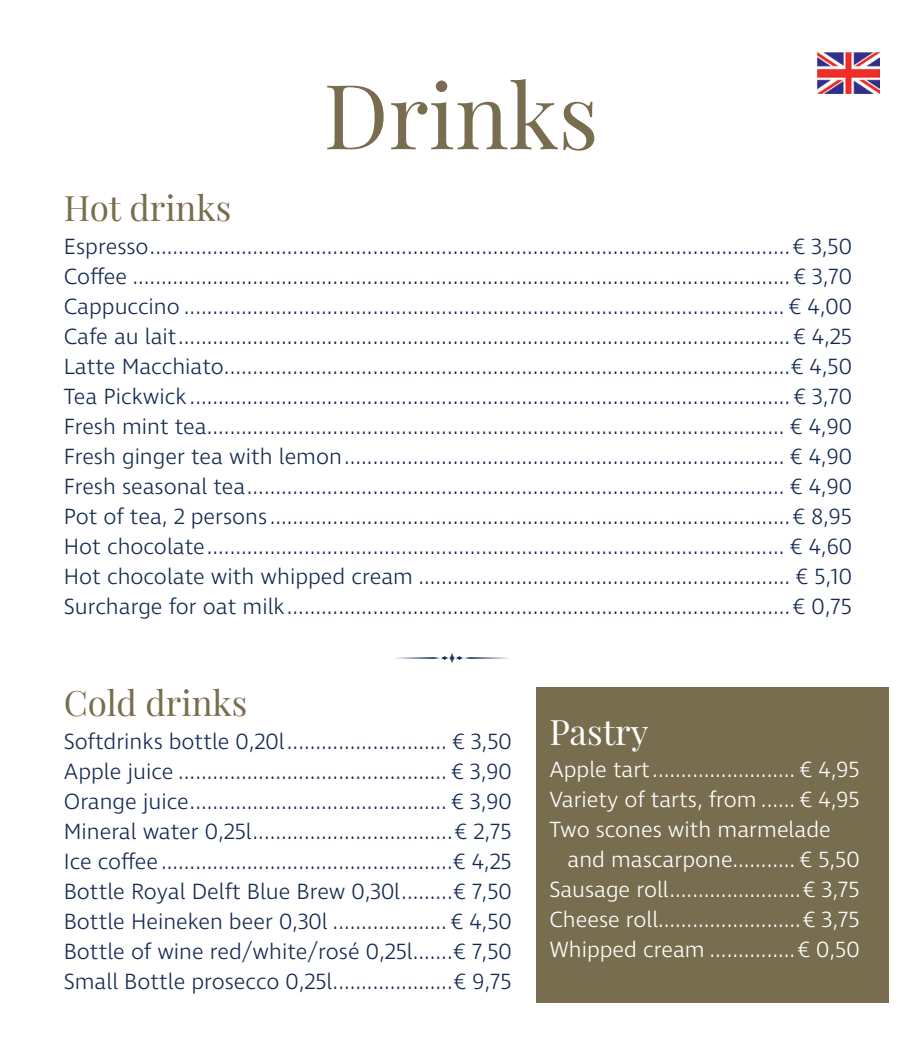
<style>
.page{position:relative;width:922px;height:1063px;background:#fff}
.page>*{position:absolute;margin:0;border:0;box-sizing:border-box;transform-origin:0 0}
.t1{font:90px "Playfair Display";color:#786e4f}
.t2{font:35px "Playfair Display";color:#786e4f}
.t3{font:35px "Playfair Display";color:#fff}
.t4{font:300 22.5px/30px "Ingra";color:#152b52;text-align:justify}
.t5{font:300 22.5px/30px "Ingra";color:#fff;text-align:justify}
</style>
<div class="page">
<div style="left:535px;top:687px;width:353px;height:316px;background:#786e4f"></div>
<svg style="left:394px;top:652px;width:116px;height:12px"></svg>
<img style="left:817px;top:52px;width:62px;height:42px">
<h1 class="t1" style="left:323px;top:59px;width:276px">Drinks</h1>
<h2 class="t2" style="left:64px;top:186px;width:169px">Hot drinks</h2>
<p class="t4" style="left:64px;top:232px;width:789px">Espresso................................................................................................................€ 3,50<br>Coffee ...................................................................................................................€ 3,70<br>Cappuccino ......................................................................................................... € 4,00<br>Cafe au lait...........................................................................................................€ 4,25<br>Latte Macchiato...................................................................................................€ 4,50<br>Tea Pickwick .........................................................................................................€ 3,70<br>Fresh mint tea..................................................................................................... € 4,90<br>Fresh ginger tea with lemon............................................................................. € 4,90<br>Fresh seasonal tea.............................................................................................. € 4,90<br>Pot of tea, 2 persons ...........................................................................................€ 8,95<br>Hot chocolate..................................................................................................... € 4,60<br>Hot chocolate with whipped cream ................................................................. € 5,10<br>Surcharge for oat milk........................................................................................€ 0,75</p>
<h2 class="t2" style="left:64px;top:681px;width:185px">Cold drinks</h2>
<p class="t4" style="left:64px;top:727px;width:449px">Softdrinks bottle 0,20l............................ € 3,50<br>Apple juice ............................................... € 3,90<br>Orange juice............................................. € 3,90<br>Mineral water 0,25l...................................€ 2,75<br>Ice coffee...................................................€ 4,25<br>Bottle Royal Delft Blue Brew 0,30l.........€ 7,50<br>Bottle Heineken beer 0,30l .................... € 4,50<br>Bottle of wine red/white/rosé 0,25l.......€ 7,50<br>Small Bottle prosecco 0,25l.....................€ 9,75</p>
<h2 class="t3" style="left:549px;top:710px;width:100px">Pastry</h2>
<p class="t5" style="left:549px;top:756px;width:312px">Apple tart......................... € 4,95<br>Variety of tarts, from ...... € 4,95<br>Two scones with marmelade</p>
<p class="t5" style="left:549px;top:846px;width:312px;text-indent:18px">and mascarpone........... € 5,50<br>Sausage roll.......................€ 3,75<br>Cheese roll.........................€ 3,75<br>Whipped cream ...............€ 0,50</p>
</div>
